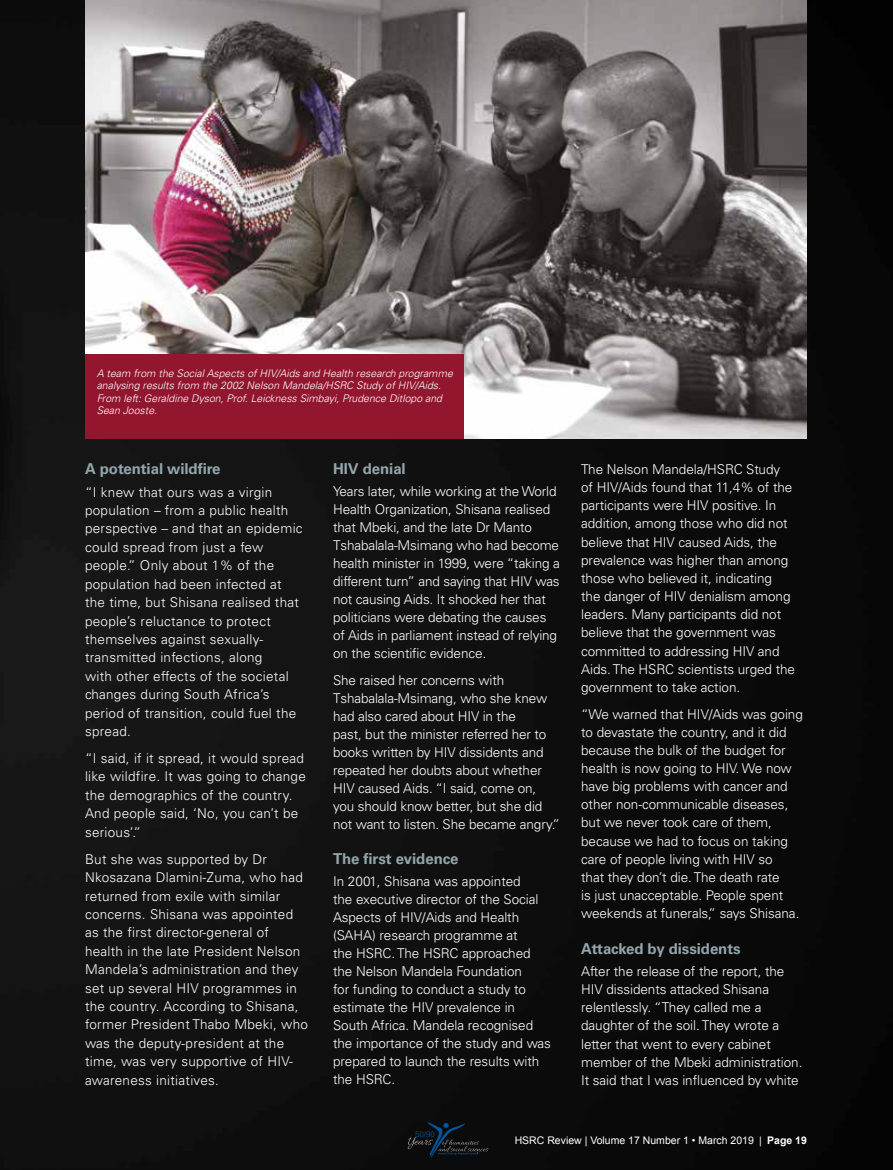
<style>
.page{position:relative;width:893px;height:1170px;background:#fff}
.page>*{position:absolute;margin:0;border:0;box-sizing:border-box;transform-origin:0 0}
.t1{font:700 15px "Univers";letter-spacing:-.005em;color:#92a6ac}
.t2{font:300 13.5px/18.1px "Univers";letter-spacing:-.005em;color:#fff}
.t3{font:300 13.5px/18.5px "Univers";letter-spacing:.02em;color:#fff}
.t4{font:italic 300 10.5px/12.6px "Univers";color:#fff}
.t5{font:10.5px "Arial";color:#fff}
.t6{font:300 7.95px "Univers";color:#00569d}
.s1{font-weight:700}
</style>
<div class="page">
<img style="left:0;top:0;width:893px;height:1169px">
<img style="left:85px;top:0;width:722px;height:439px">
<div style="left:85px;top:354px;width:378px;height:85px;background:#93162f"></div>
<svg style="left:408px;top:1121px;width:80px;height:36px;background:#11181e"></svg>
<p class="t4" style="left:97px;top:366px;width:358px">A team from the Social Aspects of HIV/Aids and Health research programme analysing results from the 2002 Nelson Mandela/HSRC Study of HIV/Aids.<br>From left: Geraldine Dyson, Prof. Leickness Simbayi, Prudence Ditlopo and Sean Jooste.</p>
<p class="t1" style="left:85px;top:460px;width:137px">A potential wildfire</p>
<p class="t3" style="left:85px;top:482px;width:219px">“I knew that ours was a virgin population – from a public health perspective – and that an epidemic could spread from just a few people.” Only about 1% of the population had been infected at the time, but Shisana realised that people’s reluctance to protect themselves against sexually&shy;transmitted infections, along<br>with other effects of the societal changes during South Africa’s period of transition, could fuel the spread.</p>
<p class="t3" style="left:85px;top:749px;width:222px">“I said, if it spread, it would spread like wildfire. It was going to change the demographics of the country.<br>And people said, ‘No, you can’t be serious’.”</p>
<p class="t3" style="left:85px;top:849px;width:225px">But she was supported by Dr<br>Nkosazana Dlamini-Zuma, who had returned from exile with similar concerns. Shisana was appointed as the first director-general of health in the late President Nelson<br>Mandela’s administration and they set up several HIV programmes in the country. According to Shisana, former President Thabo Mbeki, who was the deputy-president at the time, was very supportive of HIV&shy;awareness initiatives.</p>
<p class="t1" style="left:333px;top:460px;width:74px">HIV denial</p>
<p class="t2" style="left:333px;top:482px;width:228px">Years later, while working at the World Health Organization, Shisana realised that Mbeki, and the late Dr Manto Tshabalala-Msimang who had become health minister in 1999, were “taking a different turn” and saying that HIV was not causing Aids. It shocked her that politicians were debating the causes of Aids in parliament instead of relying on the scientific evidence.</p>
<p class="t2" style="left:333px;top:671px;width:228px">She raised her concerns with Tshabalala-Msimang, who she knew had also cared about HIV in the<br>past, but the minister referred her to books written by HIV dissidents and repeated her doubts about whether HIV caused Aids. “I said, come on, you should know better, but she did not want to listen. She became angry.”</p>
<p class="t1" style="left:333px;top:849px;width:127px">The first evidence</p>
<p class="t2" style="left:333px;top:872px;width:219px">In 2001, Shisana was appointed<br>the executive director of the Social<br>Aspects of HIV/Aids and Health (SAHA) research programme at<br>the HSRC. The HSRC approached the Nelson Mandela Foundation<br>for funding to conduct a study to estimate the HIV prevalence in<br>South Africa. Mandela recognised the importance of the study and was prepared to launch the results with the HSRC.</p>
<p class="t2" style="left:581px;top:460px;width:215px">The Nelson Mandela/HSRC Study of HIV/Aids found that 11,4% of the participants were HIV positive. In addition, among those who did not believe that HIV caused Aids, the prevalence was higher than among those who believed it, indicating<br>the danger of HIV denialism among leaders. Many participants did not believe that the government was committed to addressing HIV and<br>Aids. The HSRC scientists urged the government to take action.</p>
<p class="t2" style="left:581px;top:704px;width:223px">“We warned that HIV/Aids was going to devastate the country, and it did because the bulk of the budget for health is now going to HIV. We now have big problems with cancer and other non-communicable diseases, but we never took care of them, because we had to focus on taking care of people living with HIV so<br>that they don’t die. The death rate<br>is just unacceptable. People spent weekends at funerals,” says Shisana.</p>
<p class="t1" style="left:581px;top:939px;width:161px">Attacked by dissidents</p>
<p class="t2" style="left:581px;top:962px;width:223px">After the release of the report, the HIV dissidents attacked Shisana relentlessly. “They called me a daughter of the soil. They wrote a letter that went to every cabinet member of the Mbeki administration.<br>It said that I was influenced by white</p>
<p class="t6" style="left:415px;top:1128px;width:21px">50/90</p>
<p class="t5" style="left:515px;top:1133px;width:294px">HSRC Review | Volume 17 Number 1 • March 2019 | <span class="s1">Page 19</span></p>
</div>
